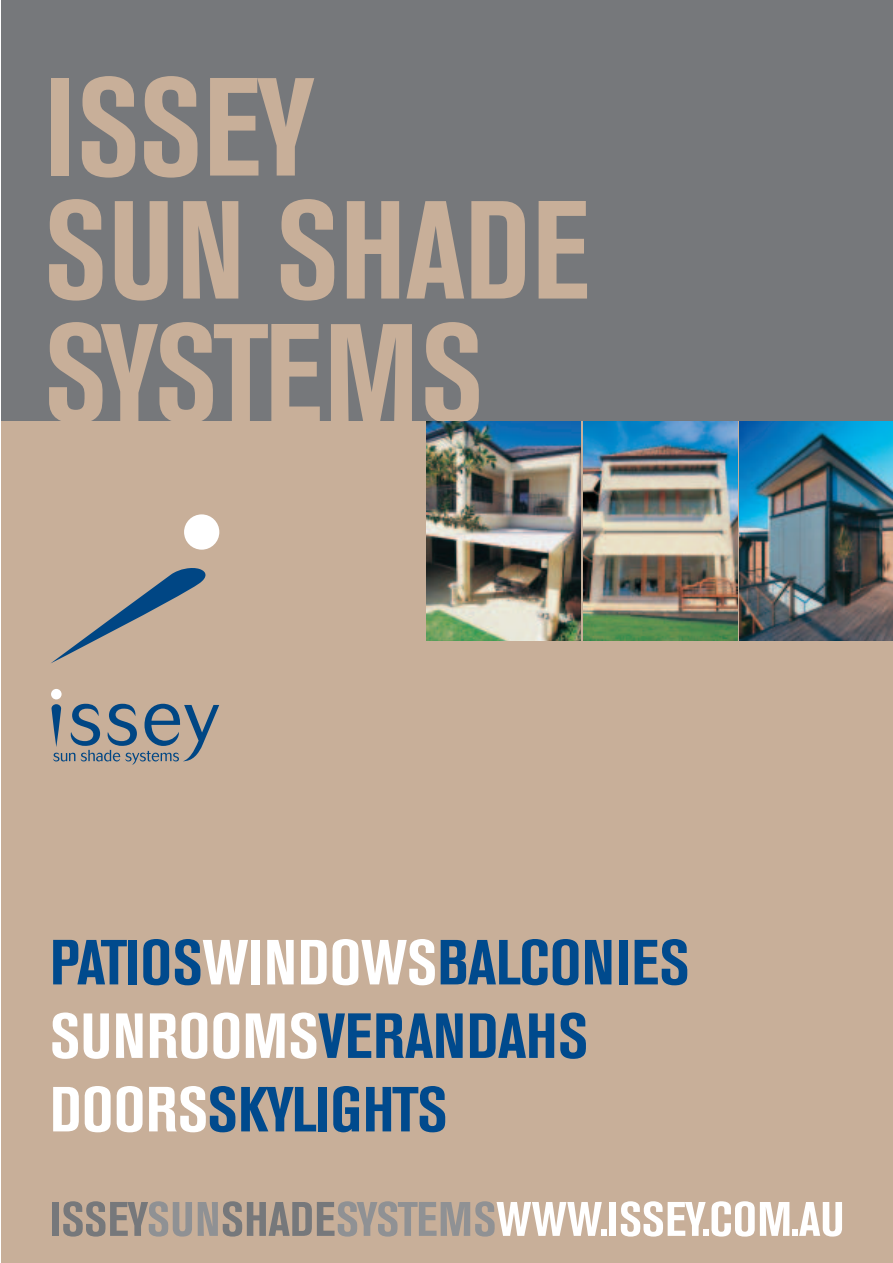
<style>
.page{position:relative;width:893px;height:1263px;background:#fff}
.page>*{position:absolute;margin:0;border:0;box-sizing:border-box;transform-origin:0 0}
.t1{font:700 condensed 138px/123px "Akzidenz Grotesk BE";color:#c8af99}
.t2{font:700 condensed 63px/73.5px "Akzidenz Grotesk BE";letter-spacing:.005em;color:#004a8d;scale:1.05 1}
.t3{font:700 condensed 48px "Akzidenz Grotesk BE";letter-spacing:-.005em;color:#fff;scale:1.05 1}
.s1{color:#fff}
.s2{color:#76787b}
.s3{color:#8f9194}
</style>
<div class="page">
<div style="left:1px;top:421px;width:891px;height:841px;background:#c8af99"></div>
<div style="left:1px;top:0;width:891px;height:421px;background:#76787b"></div>
<div style="left:51px;top:689px;width:11px;height:10px;background:#fff;border-radius:50%"></div>
<div style="left:184px;top:514px;width:35px;height:36px;background:#fff;border-radius:50%"></div>
<svg style="left:51px;top:704px;width:10px;height:43px"></svg>
<svg style="left:51px;top:568px;width:155px;height:95px"></svg>
<svg style="left:53px;top:704px;width:166px;height:61px"></svg>
<img style="left:739px;top:421px;width:153px;height:220px">
<img style="left:583px;top:421px;width:154px;height:220px">
<img style="left:427px;top:421px;width:154px;height:220px">
<h1 class="t1" style="left:44px;top:77px;width:547px">ISSEY<br>SUN SHADE<br>SYSTEMS</h1>
<p class="t2" style="left:50px;top:931px;width:610px">PATIOS<span class="s1">WINDOWS</span>BALCONIES<br><span class="s1">SUNROOMS</span>VERANDAHS<br><span class="s1">DOORS</span>SKYLIGHTS</p>
<p class="t3" style="left:49px;top:1202px;width:758px"><span class="s2">ISSEY</span><span class="s3">SUN</span><span class="s2">SHADE</span><span class="s3">SYSTEMS</span>WWW.ISSEY.COM.AU</p>
</div>
